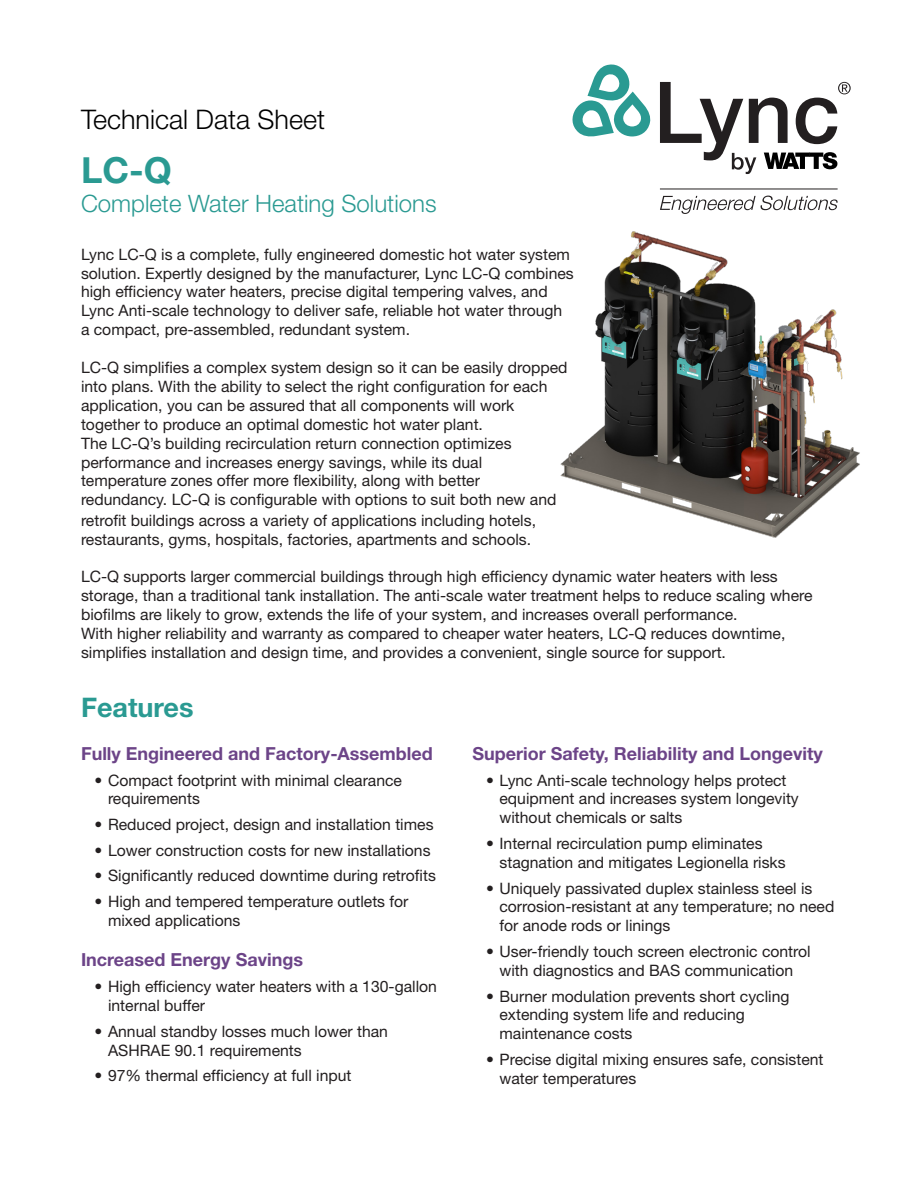
<style>
.page{position:relative;width:918px;height:1188px;background:#fff}
.page>*{position:absolute;margin:0;border:0;box-sizing:border-box;transform-origin:0 0}
.t1{font:700 36px "Helvetica Neue LT Std";color:#2a9a92}
.t2{font:300 27px "Helvetica Neue LT Std";color:#000}
.t3{font:700 27px "Helvetica Neue LT Std";color:#2a9a92}
.t4{font:300 24px "Helvetica Neue LT Std";color:#2a9a92}
.t5{font:700 18px "Helvetica Neue LT Std";color:#6c4488}
.t6{font:15.75px/18.9px "Helvetica Neue LT Std";color:#231f20}
</style>
<div class="page">
<img style="left:560px;top:231px;width:300px;height:307px">
<svg style="left:572px;top:64px;width:79px;height:73px"></svg>
<svg style="left:660px;top:82px;width:191px;height:92px"></svg>
<svg style="left:660px;top:196px;width:178px;height:18px"></svg>
<hr style="left:660px;top:189px;width:178px;height:1px;background:#231f20">
<p class="t2" style="left:81px;top:103px;width:246px">Technical Data Sheet</p>
<p class="t1" style="left:81px;top:148px;width:92px">LC-Q</p>
<p class="t4" style="left:81px;top:189px;width:357px">Complete Water Heating Solutions</p>
<p class="t6" style="left:81px;top:244px;width:494px">Lync LC-Q is a complete, fully engineered domestic hot water system solution. Expertly designed by the manufacturer, Lync LC-Q combines high efficiency water heaters, precise digital tempering valves, and Lync Anti-scale technology to deliver safe, reliable hot water through a compact, pre-assembled, redundant system.</p>
<p class="t6" style="left:81px;top:358px;width:488px">LC-Q simplifies a complex system design so it can be easily dropped into plans. With the ability to select the right configuration for each application, you can be assured that all components will work together to produce an optimal domestic hot water plant.<br>The LC-Q’s building recirculation return connection optimizes performance and increases energy savings, while its dual temperature zones offer more flexibility, along with better redundancy. LC-Q is configurable with options to suit both new and retrofit buildings across a variety of applications including hotels, restaurants, gyms, hospitals, factories, apartments and schools.</p>
<p class="t6" style="left:81px;top:567px;width:733px">LC-Q supports larger commercial buildings through high efficiency dynamic water heaters with less storage, than a traditional tank installation. The anti-scale water treatment helps to reduce scaling where biofilms are likely to grow, extends the life of your system, and increases overall performance.<br>With higher reliability and warranty as compared to cheaper water heaters, LC-Q reduces downtime, simplifies installation and design time, and provides a convenient, single source for support.</p>
<p class="t3" style="left:81px;top:690px;width:114px">Features</p>
<p class="t5" style="left:81px;top:742px;width:353px">Fully Engineered and Factory-Assembled</p>
<p class="t6" style="left:108px;top:770px;width:296px;text-indent:-14px">• Compact footprint with minimal clearance requirements</p>
<p class="t6" style="left:94px;top:815px;width:341px">• Reduced project, design and installation times</p>
<p class="t6" style="left:94px;top:840px;width:338px">• Lower construction costs for new installations</p>
<p class="t6" style="left:94px;top:866px;width:343px">• Significantly reduced downtime during retrofits</p>
<p class="t6" style="left:108px;top:892px;width:302px;text-indent:-14px">• High and tempered temperature outlets for mixed applications</p>
<p class="t5" style="left:81px;top:949px;width:224px">Increased Energy Savings</p>
<p class="t6" style="left:108px;top:977px;width:331px;text-indent:-14px">• High efficiency water heaters with a 130-gallon internal buffer</p>
<p class="t6" style="left:108px;top:1021px;width:282px;text-indent:-14px">• Annual standby losses much lower than<br>ASHRAE 90.1 requirements</p>
<p class="t6" style="left:94px;top:1066px;width:259px">• 97% thermal efficiency at full input</p>
<p class="t5" style="left:472px;top:742px;width:352px">Superior Safety, Reliability and Longevity</p>
<p class="t6" style="left:500px;top:770px;width:301px;text-indent:-14px">• Lync Anti-scale technology helps protect equipment and increases system longevity without chemicals or salts</p>
<p class="t6" style="left:500px;top:834px;width:288px;text-indent:-14px">• Internal recirculation pump eliminates stagnation and mitigates Legionella risks</p>
<p class="t6" style="left:500px;top:878px;width:336px;text-indent:-14px">• Uniquely passivated duplex stainless steel is corrosion-resistant at any temperature; no need for anode rods or linings</p>
<p class="t6" style="left:486px;top:942px;width:326px;text-align:center">• User-friendly touch screen electronic control with diagnostics and BAS communication</p>
<p class="t6" style="left:500px;top:986px;width:291px;text-indent:-14px">• Burner modulation prevents short cycling extending system life and reducing maintenance costs</p>
<p class="t6" style="left:500px;top:1050px;width:326px;text-indent:-14px">• Precise digital mixing ensures safe, consistent water temperatures</p>
</div>
